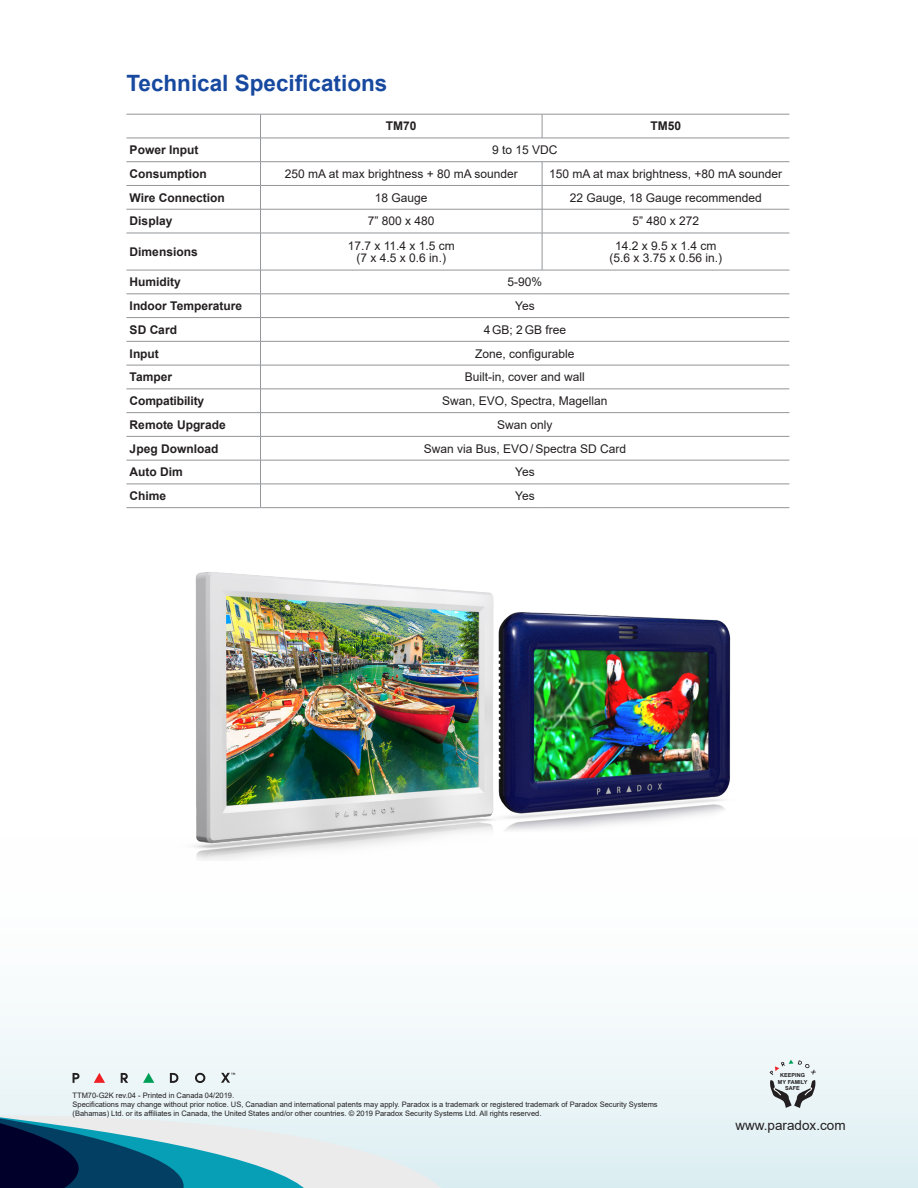
<style>
.page{position:relative;width:918px;height:1188px;background:#fff}
.page>*{position:absolute;margin:0;border:0;box-sizing:border-box;transform-origin:0 0}
.t1{font:700 22.5px "Arial";color:#17499f}
.t2{font:13.5px "Arial";color:#231f20}
.t3{font:12px/12.8px "Arial";color:#231f20;text-align:center}
.t4{font:700 12px "Arial";color:#231f20}
.t5{font:7.5px/9px "Arial";color:#231f20}
.t6{font:700 5.55px/6.6px "Arial";color:#231f20;text-align:center}
</style>
<div class="page">
<div style="left:0;top:814px;width:918px;height:374px;background:linear-gradient(to bottom,#fff,#e0f0f4)"></div>
<svg style="left:0;top:1115px;width:459px;height:73px;background:#8badbc"></svg>
<svg style="left:126px;top:115px;width:663px;height:23px"></svg>
<svg style="left:126px;top:162px;width:663px;height:322px"></svg>
<hr style="left:126px;top:114px;width:135px;height:1px;background:#939598">
<hr style="left:261px;top:114px;width:281px;height:1px;background:#939598">
<hr style="left:542px;top:114px;width:247px;height:1px;background:#939598">
<hr style="left:126px;top:138px;width:135px;height:1px;background:#939598">
<hr style="left:261px;top:138px;width:281px;height:1px;background:#939598">
<hr style="left:542px;top:138px;width:247px;height:1px;background:#939598">
<hr style="left:126px;top:161px;width:135px;height:1px;background:#939598">
<hr style="left:261px;top:161px;width:281px;height:1px;background:#939598">
<hr style="left:542px;top:161px;width:247px;height:1px;background:#939598">
<hr style="left:126px;top:185px;width:135px;height:1px;background:#939598">
<hr style="left:261px;top:185px;width:281px;height:1px;background:#939598">
<hr style="left:542px;top:185px;width:247px;height:1px;background:#939598">
<hr style="left:126px;top:209px;width:135px;height:1px;background:#939598">
<hr style="left:261px;top:209px;width:281px;height:1px;background:#939598">
<svg style="left:260px;top:114px;width:1px;height:119px"></svg>
<hr style="left:542px;top:209px;width:247px;height:1px;background:#939598">
<hr style="left:126px;top:233px;width:135px;height:1px;background:#939598">
<hr style="left:261px;top:233px;width:281px;height:1px;background:#939598">
<hr style="left:260px;top:233px;width:1px;height:37px;background:#939598">
<hr style="left:542px;top:233px;width:247px;height:1px;background:#939598">
<hr style="left:126px;top:270px;width:135px;height:1px;background:#939598">
<hr style="left:261px;top:270px;width:281px;height:1px;background:#939598">
<hr style="left:542px;top:270px;width:247px;height:1px;background:#939598">
<hr style="left:126px;top:294px;width:135px;height:1px;background:#939598">
<hr style="left:261px;top:294px;width:281px;height:1px;background:#939598">
<hr style="left:542px;top:294px;width:247px;height:1px;background:#939598">
<hr style="left:126px;top:317px;width:135px;height:1px;background:#939598">
<hr style="left:261px;top:317px;width:281px;height:1px;background:#939598">
<hr style="left:542px;top:317px;width:247px;height:1px;background:#939598">
<hr style="left:126px;top:341px;width:135px;height:1px;background:#939598">
<hr style="left:261px;top:341px;width:281px;height:1px;background:#939598">
<hr style="left:542px;top:341px;width:247px;height:1px;background:#939598">
<hr style="left:126px;top:365px;width:135px;height:1px;background:#939598">
<hr style="left:261px;top:365px;width:281px;height:1px;background:#939598">
<hr style="left:542px;top:365px;width:247px;height:1px;background:#939598">
<hr style="left:126px;top:389px;width:135px;height:1px;background:#939598">
<hr style="left:261px;top:389px;width:281px;height:1px;background:#939598">
<hr style="left:542px;top:389px;width:247px;height:1px;background:#939598">
<hr style="left:126px;top:412px;width:135px;height:1px;background:#939598">
<hr style="left:261px;top:412px;width:281px;height:1px;background:#939598">
<hr style="left:542px;top:412px;width:247px;height:1px;background:#939598">
<hr style="left:126px;top:436px;width:135px;height:1px;background:#939598">
<hr style="left:261px;top:436px;width:281px;height:1px;background:#939598">
<hr style="left:542px;top:436px;width:247px;height:1px;background:#939598">
<hr style="left:126px;top:460px;width:135px;height:1px;background:#939598">
<hr style="left:261px;top:460px;width:281px;height:1px;background:#939598">
<hr style="left:542px;top:460px;width:247px;height:1px;background:#939598">
<hr style="left:126px;top:484px;width:135px;height:1px;background:#939598">
<hr style="left:261px;top:484px;width:281px;height:1px;background:#939598">
<svg style="left:260px;top:270px;width:1px;height:237px"></svg>
<hr style="left:542px;top:484px;width:247px;height:1px;background:#939598">
<hr style="left:126px;top:507px;width:135px;height:1px;background:#939598">
<hr style="left:261px;top:507px;width:281px;height:1px;background:#939598">
<hr style="left:542px;top:507px;width:247px;height:1px;background:#939598">
<svg style="left:542px;top:162px;width:1px;height:71px"></svg>
<hr style="left:542px;top:233px;width:1px;height:37px;background:#939598">
<svg style="left:542px;top:114px;width:1px;height:24px"></svg>
<svg style="left:143px;top:1073px;width:11px;height:10px"></svg>
<svg style="left:94px;top:1073px;width:11px;height:10px"></svg>
<svg style="left:73px;top:1073px;width:7px;height:10px"></svg>
<svg style="left:121px;top:1073px;width:7px;height:10px"></svg>
<svg style="left:170px;top:1073px;width:8px;height:10px"></svg>
<svg style="left:195px;top:1073px;width:10px;height:10px"></svg>
<svg style="left:221px;top:1073px;width:14px;height:10px"></svg>
<svg style="left:770px;top:1060px;width:46px;height:48px;background:#c5cbcd"></svg>
<img style="left:155px;top:572px;width:618px;height:297px">
<h1 class="t1" style="left:126px;top:67px;width:262px">Technical Specifications</h1>
<h3 class="t4" style="left:386px;top:118px;width:32px">TM70</h3>
<h3 class="t4" style="left:650px;top:118px;width:32px">TM50</h3>
<h3 class="t4" style="left:130px;top:142px;width:70px">Power Input</h3>
<h3 class="t3" style="left:492px;top:144px;width:67px">9 to 15 VDC</h3>
<h3 class="t4" style="left:130px;top:165px;width:79px">Consumption</h3>
<h3 class="t3" style="left:285px;top:167px;width:235px">250 mA at max brightness + 80 mA sounder</h3>
<h3 class="t3" style="left:549px;top:167px;width:235px">150 mA at max brightness, +80 mA sounder</h3>
<h3 class="t4" style="left:130px;top:189px;width:97px">Wire Connection</h3>
<h3 class="t3" style="left:375px;top:191px;width:54px">18 Gauge</h3>
<h3 class="t3" style="left:570px;top:191px;width:194px">22 Gauge, 18 Gauge recommended</h3>
<h3 class="t4" style="left:130px;top:213px;width:44px">Display</h3>
<h3 class="t3" style="left:368px;top:215px;width:68px">7” 800 x 480</h3>
<h3 class="t3" style="left:632px;top:215px;width:68px">5” 480 x 272</h3>
<h3 class="t4" style="left:130px;top:243px;width:70px">Dimensions</h3>
<h3 class="t3" style="left:348px;top:239px;width:109px">17.7 x 11.4 x 1.5 cm (7 x 4.5 x 0.6 in.)</h3>
<h3 class="t3" style="left:609px;top:239px;width:114px">14.2 x 9.5 x 1.4 cm (5.6 x 3.75 x 0.56 in.)</h3>
<h3 class="t4" style="left:130px;top:274px;width:53px">Humidity</h3>
<h3 class="t3" style="left:508px;top:276px;width:36px">5-90%</h3>
<h3 class="t4" style="left:130px;top:297px;width:114px">Indoor Temperature</h3>
<h3 class="t3" style="left:515px;top:299px;width:21px">Yes</h3>
<h3 class="t4" style="left:130px;top:321px;width:49px">SD Card</h3>
<h3 class="t3" style="left:484px;top:324px;width:84px">4 GB; 2 GB free</h3>
<h3 class="t4" style="left:130px;top:345px;width:31px">Input</h3>
<h3 class="t3" style="left:475px;top:347px;width:101px">Zone, configurable</h3>
<h3 class="t4" style="left:130px;top:369px;width:44px">Tamper</h3>
<h3 class="t3" style="left:465px;top:371px;width:122px">Built-in, cover and wall</h3>
<h3 class="t4" style="left:130px;top:392px;width:76px">Compatibility</h3>
<h3 class="t3" style="left:442px;top:394px;width:167px">Swan, EVO, Spectra, Magellan</h3>
<h3 class="t4" style="left:130px;top:416px;width:98px">Remote Upgrade</h3>
<h3 class="t3" style="left:497px;top:418px;width:57px">Swan only</h3>
<h3 class="t4" style="left:130px;top:440px;width:90px">Jpeg Download</h3>
<h3 class="t3" style="left:424px;top:443px;width:204px">Swan via Bus, EVO / Spectra SD Card</h3>
<h3 class="t4" style="left:130px;top:464px;width:55px">Auto Dim</h3>
<h3 class="t3" style="left:515px;top:466px;width:21px">Yes</h3>
<h3 class="t4" style="left:130px;top:487px;width:38px">Chime</h3>
<h3 class="t3" style="left:515px;top:489px;width:21px">Yes</h3>
<p class="t5" style="left:73px;top:1091px;width:587px">TTM70-G2K rev.04 - Printed in Canada 04/2019.<br>Specifications may change without prior notice. US, Canadian and international patents may apply. Paradox is a trademark or registered trademark of Paradox Security Systems (Bahamas) Ltd. or its affiliates in Canada, the United States and/or other countries. © 2019 Paradox Security Systems Ltd. All rights reserved.</p>
<p class="t6" style="left:778px;top:1072px;width:31px">KEEPING<br>MY FAMILY<br>SAFE</p>
<h2 class="t2" style="left:735px;top:1116px;width:112px">www.paradox.com</h2>
</div>
